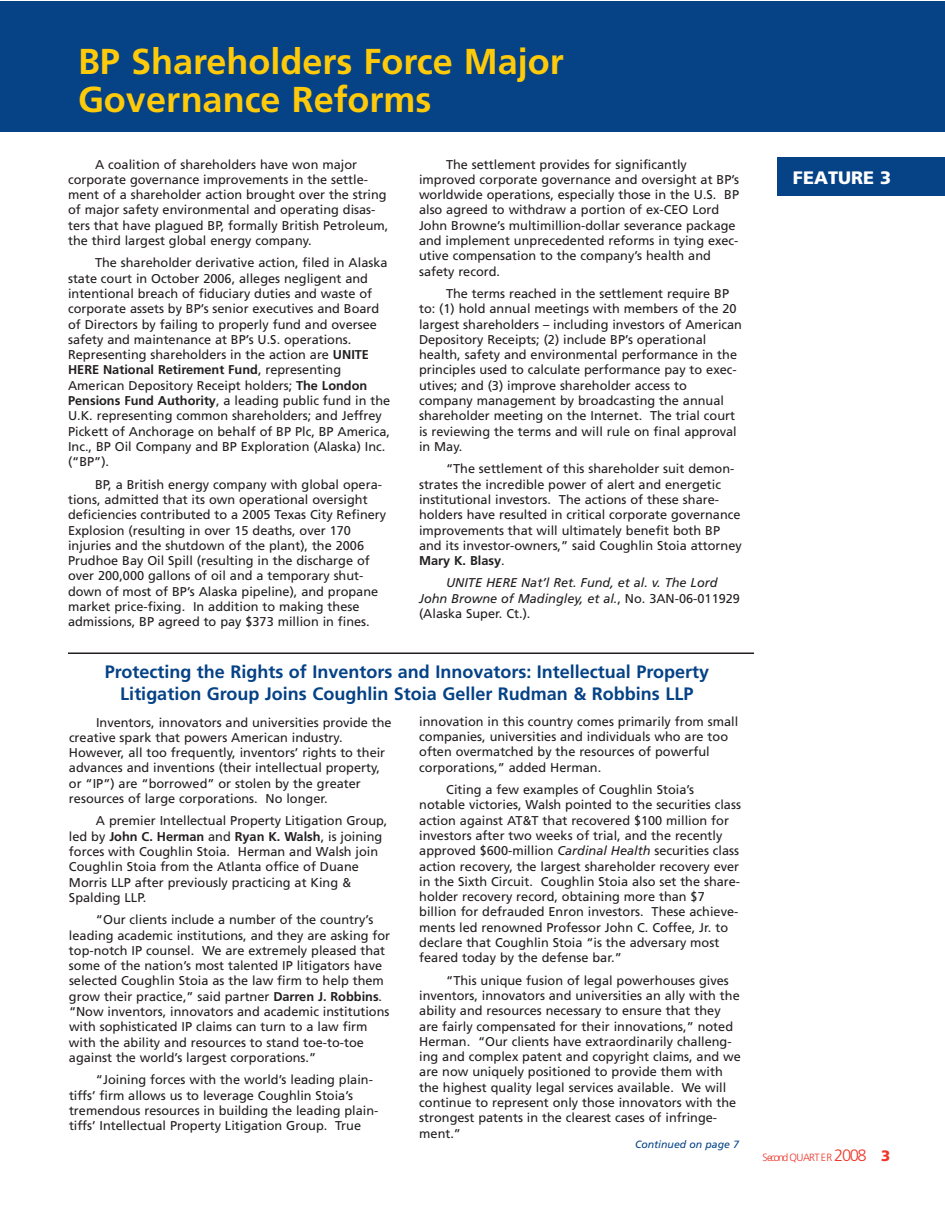
<style>
.page{position:relative;width:945px;height:1215px;background:#fff}
.page>*{position:absolute;margin:0;border:0;box-sizing:border-box;transform-origin:0 0}
.t1{font:700 36px/37.5px "Frutiger";color:#feca0a}
.t2{font:700 18px/21.6px "Frutiger";color:#054286;text-align:center}
.t3{font:18px "Frutiger Black TT";color:#fff}
.t4{font:12.75px/15.3px "Frutiger";color:#231f20}
.t5{font:italic 12.75px/15.3px "Frutiger";color:#231f20}
.t6{font:10.5px "Frutiger Light TT";letter-spacing:-.05em;color:#ee3529}
.t7{font:italic 10.5px "Frutiger";color:#054286}
.s1{font-weight:700}
.s2{font-style:normal}
.s3{font-style:italic}
.s4{font-size:16.5px}
.s5{font-family:"Frutiger Black TT";font-size:15px}
</style>
<div class="page">
<div style="left:0;top:2px;width:945px;height:130px;background:#054286"></div>
<div style="left:777px;top:157px;width:168px;height:39px;background:#054286"></div>
<hr style="left:68px;top:652px;width:686px;height:2px;background:#231f20">
<h1 class="t1" style="left:78px;top:46px;width:487px">BP Shareholders Force Major<br>Governance Reforms</h1>
<p class="t4" style="left:68px;top:157px;width:322px;text-indent:27px">A coalition of shareholders have won major corporate governance improvements in the settle&shy;ment of a shareholder action brought over the string of major safety environmental and operating disas&shy;ters that have plagued BP, formally British Petroleum, the third largest global energy company.</p>
<p class="t4" style="left:68px;top:256px;width:324px;text-indent:27px">The shareholder derivative action, filed in Alaska state court in October 2006, alleges negligent and intentional breach of fiduciary duties and waste of corporate assets by BP’s senior executives and Board of Directors by failing to properly fund and oversee safety and maintenance at BP’s U.S. operations.<br>Representing shareholders in the action are <span class="s1">UNITE HERE National Retirement Fund</span>, representing American Depository Receipt holders; <span class="s1">The London Pensions Fund Authority</span>, a leading public fund in the U.K. representing common shareholders; and Jeffrey Pickett of Anchorage on behalf of BP Plc, BP America, Inc., BP Oil Company and BP Exploration (Alaska) Inc. (“BP”).</p>
<p class="t4" style="left:68px;top:478px;width:320px;text-indent:27px">BP, a British energy company with global opera&shy;tions, admitted that its own operational oversight deficiencies contributed to a 2005 Texas City Refinery Explosion (resulting in over 15 deaths, over 170 injuries and the shutdown of the plant), the 2006<br>Prudhoe Bay Oil Spill (resulting in the discharge of over 200,000 gallons of oil and a temporary shut&shy;down of most of BP’s Alaska pipeline), and propane market price-fixing. In addition to making these admissions, BP agreed to pay $373 million in fines.</p>
<p class="t4" style="left:419px;top:157px;width:322px;text-indent:27px">The settlement provides for significantly improved corporate governance and oversight at BP’s worldwide operations, especially those in the U.S. BP also agreed to withdraw a portion of ex-CEO Lord John Browne’s multimillion-dollar severance package and implement unprecedented reforms in tying exec&shy;utive compensation to the company’s health and safety record.</p>
<p class="t4" style="left:419px;top:287px;width:325px;text-indent:27px">The terms reached in the settlement require BP to: (1) hold annual meetings with members of the 20 largest shareholders – including investors of American Depository Receipts; (2) include BP’s operational health, safety and environmental performance in the principles used to calculate performance pay to exec&shy;utives; and (3) improve shareholder access to company management by broadcasting the annual shareholder meeting on the Internet. The trial court is reviewing the terms and will rule on final approval in May.</p>
<p class="t4" style="left:419px;top:462px;width:324px;text-indent:27px">“The settlement of this shareholder suit demon&shy;strates the incredible power of alert and energetic institutional investors. The actions of these share&shy;holders have resulted in critical corporate governance improvements that will ultimately benefit both BP and its investor-owners,” said Coughlin Stoia attorney <span class="s1">Mary K. Blasy</span>.</p>
<p class="t5" style="left:419px;top:576px;width:322px;text-indent:27px">UNITE HERE Nat’l Ret. Fund, et al. v. The Lord<br>John Browne of Madingley, et al.<span class="s2">, No. 3AN-06-011929 (Alaska Super. Ct.).</span></p>
<h2 class="t2" style="left:105px;top:662px;width:606px">Protecting the Rights of Inventors and Innovators: Intellectual Property<br>Litigation Group Joins Coughlin Stoia Geller Rudman &amp; Robbins LLP</h2>
<p class="t4" style="left:69px;top:715px;width:324px;text-indent:27px">Inventors, innovators and universities provide the creative spark that powers American industry.<br>However, all too frequently, inventors’ rights to their advances and inventions (their intellectual property, or “IP”) are “borrowed” or stolen by the greater resources of large corporations. No longer.</p>
<p class="t4" style="left:69px;top:814px;width:320px;text-indent:27px">A premier Intellectual Property Litigation Group, led by <span class="s1">John C. Herman</span> and <span class="s1">Ryan K. Walsh</span>, is joining forces with Coughlin Stoia. Herman and Walsh join Coughlin Stoia from the Atlanta office of Duane Morris LLP after previously practicing at King &amp; Spalding LLP.</p>
<p class="t4" style="left:69px;top:913px;width:323px;text-indent:27px">“Our clients include a number of the country’s leading academic institutions, and they are asking for top-notch IP counsel. We are extremely pleased that some of the nation’s most talented IP litigators have selected Coughlin Stoia as the law firm to help them grow their practice,” said partner <span class="s1">Darren J. Robbins</span>. “Now inventors, innovators and academic institutions with sophisticated IP claims can turn to a law firm with the ability and resources to stand toe-to-toe against the world’s largest corporations.”</p>
<p class="t4" style="left:69px;top:1073px;width:311px;text-indent:27px">“Joining forces with the world’s leading plain&shy;tiffs’ firm allows us to leverage Coughlin Stoia’s tremendous resources in building the leading plain&shy;tiffs’ Intellectual Property Litigation Group. True</p>
<p class="t4" style="left:419px;top:715px;width:321px">innovation in this country comes primarily from small companies, universities and individuals who are too often overmatched by the resources of powerful corporations,” added Herman.</p>
<p class="t4" style="left:419px;top:783px;width:323px;text-indent:27px">Citing a few examples of Coughlin Stoia’s notable victories, Walsh pointed to the securities class action against AT&amp;T that recovered $100 million for investors after two weeks of trial, and the recently approved $600-million <span class="s3">Cardinal Health</span> securities class action recovery, the largest shareholder recovery ever in the Sixth Circuit. Coughlin Stoia also set the share&shy;holder recovery record, obtaining more than $7 billion for defrauded Enron investors. These achieve&shy;ments led renowned Professor John C. Coffee, Jr. to declare that Coughlin Stoia “is the adversary most feared today by the defense bar.”</p>
<p class="t4" style="left:419px;top:974px;width:323px;text-indent:27px">“This unique fusion of legal powerhouses gives inventors, innovators and universities an ally with the ability and resources necessary to ensure that they are fairly compensated for their innovations,” noted Herman. “Our clients have extraordinarily challeng&shy;ing and complex patent and copyright claims, and we are now uniquely positioned to provide them with the highest quality legal services available. We will continue to represent only those innovators with the strongest patents in the clearest cases of infringe&shy;ment.”</p>
<p class="t7" style="left:635px;top:1140px;width:106px">Continued on page 7</p>
<h2 class="t3" style="left:793px;top:167px;width:100px">FEATURE 3</h2>
<p class="t6" style="left:762px;top:1152px;width:129px">SecondQUARTER <span class="s4">2008</span> <span class="s5">3</span></p>
</div>
